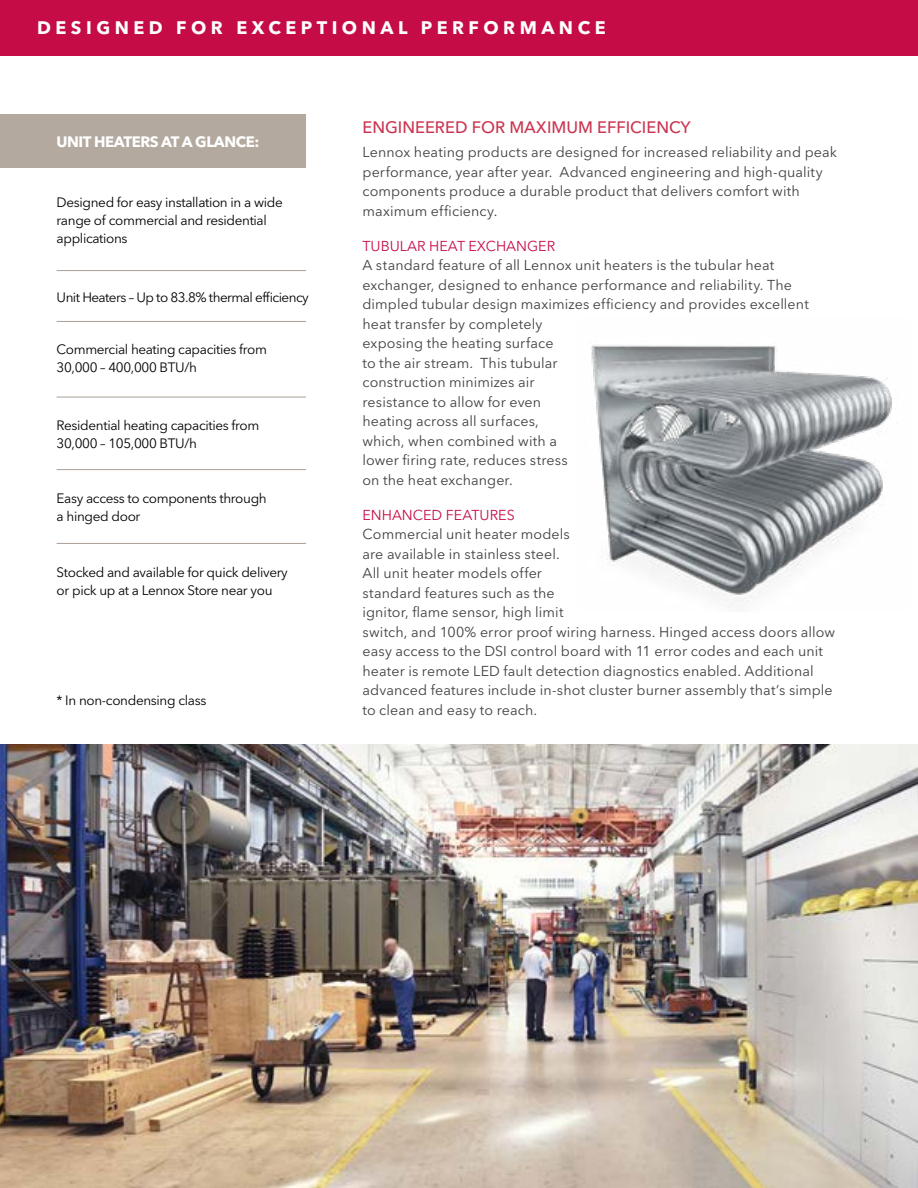
<style>
.page{position:relative;width:918px;height:1188px;background:#fff}
.page>*{position:absolute;margin:0;border:0;box-sizing:border-box;transform-origin:0 0}
.t1{font:700 18px "Avenir Next LT Pro";letter-spacing:.25em;color:#fff}
.t2{font:500 16.5px "Avenir Next LT Pro";color:#cb3551}
.t3{font:700 15px "Avenir Next LT Pro";letter-spacing:-.03em;color:#fff}
.t4{font:14.25px/19.5px "Avenir Next LT Pro";letter-spacing:.01em;color:#414042}
.t5{font:14.25px "Avenir Next LT Pro";color:#c60c46}
.t6{font:13.5px/18px "Avenir Next LT Pro";letter-spacing:-.025em;color:#000}
</style>
<div class="page">
<div style="left:0;top:0;width:918px;height:55px;background:#c60c46"></div>
<div style="left:0;top:114px;width:306px;height:53px;background:#b4a99f"></div>
<hr style="left:57px;top:469px;width:249px;height:1px;background:#aca095">
<hr style="left:57px;top:543px;width:249px;height:1px;background:#aca095">
<hr style="left:57px;top:397px;width:249px;height:1px;background:#aca095">
<hr style="left:57px;top:321px;width:249px;height:1px;background:#aca095">
<hr style="left:57px;top:270px;width:249px;height:1px;background:#aca095">
<img style="left:0;top:744px;width:918px;height:444px">
<img style="left:590px;top:344px;width:307px;height:260px">
<p class="t1" style="left:37px;top:17px;width:570px">DESIGNED FOR EXCEPTIONAL PERFORMANCE</p>
<p class="t3" style="left:57px;top:132px;width:204px">UNIT HEATERS AT A GLANCE:</p>
<p class="t6" style="left:57px;top:194px;width:228px">Designed for easy installation in a wide range of commercial and residential applications</p>
<p class="t6" style="left:57px;top:288px;width:254px">Unit Heaters – Up to 83.8% thermal efficiency</p>
<p class="t6" style="left:57px;top:340px;width:212px">Commercial heating capacities from<br>30,000 – 400,000 BTU/h</p>
<p class="t6" style="left:57px;top:416px;width:204px">Residential heating capacities from<br>30,000 – 105,000 BTU/h</p>
<p class="t6" style="left:57px;top:490px;width:212px">Easy access to components through a hinged door</p>
<p class="t6" style="left:57px;top:564px;width:233px">Stocked and available for quick delivery or pick up at a Lennox Store near you</p>
<p class="t6" style="left:57px;top:691px;width:151px">* In non-condensing class</p>
<p class="t2" style="left:362px;top:118px;width:330px">ENGINEERED FOR MAXIMUM EFFICIENCY</p>
<p class="t4" style="left:362px;top:143px;width:476px">Lennox heating products are designed for increased reliability and peak performance, year after year. Advanced engineering and high-quality components produce a durable product that delivers comfort with maximum efficiency.</p>
<p class="t5" style="left:362px;top:237px;width:194px">TUBULAR HEAT EXCHANGER</p>
<p class="t4" style="left:362px;top:256px;width:448px">A standard feature of all Lennox unit heaters is the tubular heat exchanger, designed to enhance performance and reliability. The dimpled tubular design maximizes efficiency and provides excellent heat transfer by completely<br>exposing the heating surface<br>to the air stream. This tubular<br>construction minimizes air<br>resistance to allow for even<br>heating across all surfaces,<br>which, when combined with a<br>lower firing rate, reduces stress<br>on the heat exchanger.</p>
<p class="t5" style="left:362px;top:506px;width:154px">ENHANCED FEATURES</p>
<p class="t4" style="left:362px;top:525px;width:474px">Commercial unit heater models<br>are available in stainless steel.<br>All unit heater models offer<br>standard features such as the<br>ignitor, flame sensor, high limit<br>switch, and 100% error proof wiring harness. Hinged access doors allow easy access to the DSI control board with 11 error codes and each unit heater is remote LED fault detection diagnostics enabled. Additional advanced features include in-shot cluster burner assembly that’s simple to clean and easy to reach.</p>
</div>
